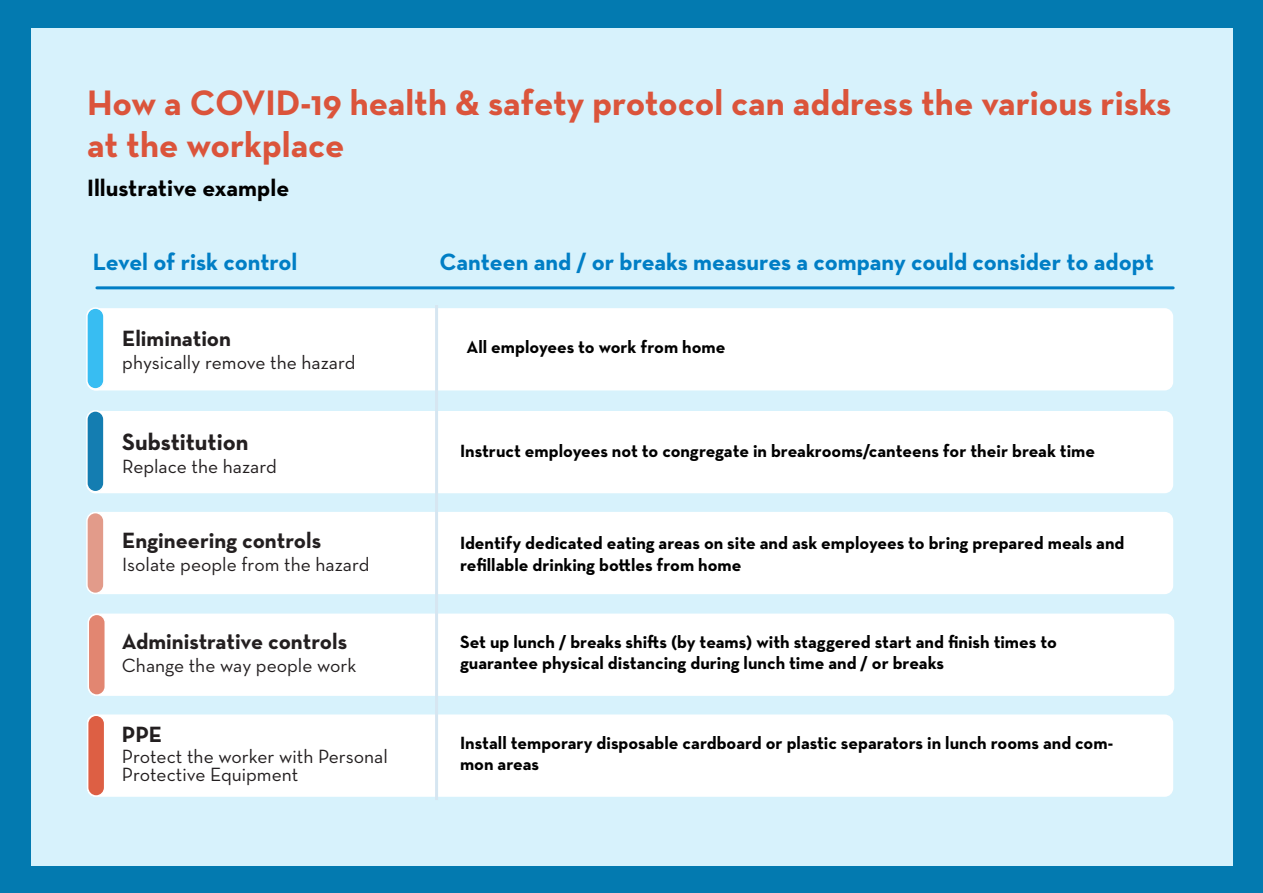
<style>
.page{position:relative;width:1263px;height:893px;background:#037ab0}
.page>*{position:absolute;margin:0;border:0;box-sizing:border-box;transform-origin:0 0}
.t1{font:700 36px/41.4px "Neutraface Text";color:#db543b}
.t2{font:700 24px "Neutraface Text";color:#007ec5}
.t3{font:700 24px "Neutraface Text";color:#000}
.t4{font:700 24px "Neutraface Text";color:#231f20}
.t5{font:700 22.5px "Neutraface Text";color:#231f20}
.t6{font:19.5px/18px "Neutraface Text";color:#231f20}
.t7{font:700 18px/21.6px "Neutraface Text";color:#000}
</style>
<div class="page">
<div style="left:31px;top:28px;width:1201px;height:837px;background:#d7f2fc"></div>
<div style="left:88px;top:614px;width:1086px;height:82px;background:#fff;border-radius:9px"></div>
<div style="left:87px;top:512px;width:1086px;height:82px;background:#fff;border-radius:9px"></div>
<div style="left:87px;top:411px;width:1086px;height:82px;background:#fff;border-radius:9px"></div>
<div style="left:87px;top:308px;width:1086px;height:82px;background:#fff;border-radius:9px"></div>
<div style="left:87px;top:714px;width:1086px;height:83px;background:#fff;border-radius:9px"></div>
<hr style="left:97px;top:286px;width:1076px;height:3px;background:#007ec5">
<div style="left:88px;top:715px;width:17px;height:81px;background:#dd5f44;border-radius:9px"></div>
<div style="left:87px;top:714px;width:18px;height:83px;border:2px solid #fff;border-radius:9px"></div>
<div style="left:88px;top:614px;width:17px;height:81px;background:#e28671;border-radius:9px"></div>
<div style="left:88px;top:614px;width:18px;height:82px;border:2px solid #fff;border-radius:9px"></div>
<div style="left:87px;top:513px;width:17px;height:80px;background:#e29b8a;border-radius:9px"></div>
<div style="left:86px;top:512px;width:19px;height:82px;border:2px solid #fff;border-radius:9px"></div>
<div style="left:86px;top:411px;width:19px;height:82px;border:2px solid #fff;border-radius:9px"></div>
<hr style="left:435px;top:305px;width:3px;height:495px;background:#d6e6f1">
<div style="left:87px;top:411px;width:17px;height:81px;background:#147db1;border-radius:9px"></div>
<div style="left:86px;top:410px;width:19px;height:82px;border:2px solid #fff;border-radius:9px"></div>
<div style="left:87px;top:308px;width:17px;height:81px;background:#38bdf2;border-radius:9px"></div>
<div style="left:86px;top:307px;width:19px;height:83px;border:2px solid #fff;border-radius:9px"></div>
<p class="t1" style="left:87px;top:82px;width:1086px">How a COVID-19 health &amp; safety protocol can address the various risks at the workplace</p>
<p class="t3" style="left:87px;top:172px;width:204px">Illustrative example</p>
<p class="t2" style="left:93px;top:247px;width:206px">Level of risk control</p>
<p class="t5" style="left:122px;top:324px;width:110px">Elimination</p>
<p class="t6" style="left:122px;top:353px;width:235px">physically remove the hazard</p>
<p class="t4" style="left:122px;top:426px;width:128px">Substitution</p>
<p class="t6" style="left:122px;top:457px;width:156px">Replace the hazard</p>
<p class="t5" style="left:122px;top:526px;width:200px">Engineering controls</p>
<p class="t6" style="left:122px;top:555px;width:249px">Isolate people from the hazard</p>
<p class="t5" style="left:122px;top:627px;width:227px">Administrative controls</p>
<p class="t6" style="left:122px;top:656px;width:236px">Change the way people work</p>
<p class="t5" style="left:122px;top:720px;width:42px">PPE</p>
<p class="t6" style="left:122px;top:747px;width:267px">Protect the worker with Personal<br>Protective Equipment</p>
<p class="t2" style="left:439px;top:247px;width:716px">Canteen and / or breaks measures a company could consider to adopt</p>
<p class="t7" style="left:467px;top:336px;width:260px">All employees to work from home</p>
<p class="t7" style="left:460px;top:440px;width:637px">Instruct employees not to congregate in breakrooms/canteens for their break time</p>
<p class="t7" style="left:460px;top:532px;width:666px">Identify dedicated eating areas on site and ask employees to bring prepared meals and refillable drinking bottles from home</p>
<p class="t7" style="left:460px;top:631px;width:598px">Set up lunch / breaks shifts (by teams) with staggered start and finish times to</p>
<p class="t7" style="left:460px;top:652px;width:485px">guarantee physical distancing during lunch time and / or breaks</p>
<p class="t7" style="left:460px;top:731px;width:654px">Install temporary disposable cardboard or plastic separators in lunch rooms and com&shy;mon areas</p>
</div>
